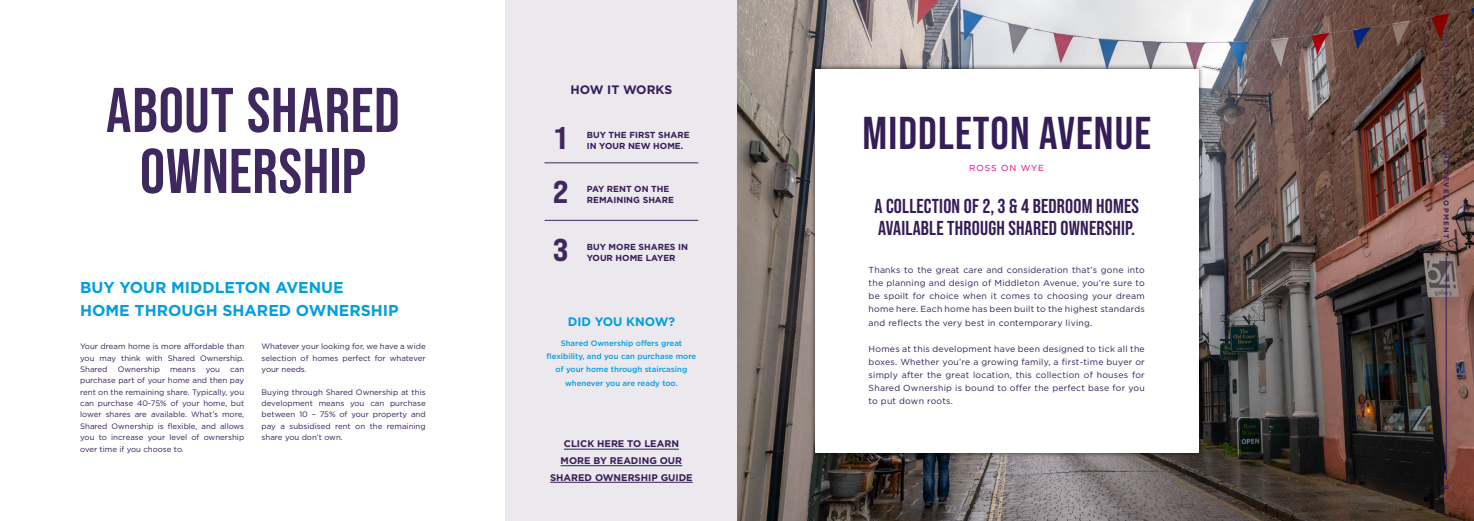
<style>
.page{position:relative;width:1474px;height:521px;background:#fff}
.page>*{position:absolute;margin:0;border:0;box-sizing:border-box;transform-origin:0 0}
.t1{font:700 63px/61px "Bebas Neue Pro";letter-spacing:.01em;color:#3f285e;text-align:center}
.t2{font:700 45.94px "Bebas Neue Pro";color:#351d57}
.t3{font:31.5px "Bebas Neue Pro Exp Eb";color:#3f285e}
.t4{font:700 20.12px/21.9px "Bebas Neue Pro";letter-spacing:.01em;color:#351d57}
.t5{font:700 15.75px/23.4px "Gotham";color:#009ee2}
.t6{font:700 12.25px "Gotham";color:#009ee2}
.t7{font:700 12.25px "Gotham";color:#351d57}
.t8{font:700 9.62px/16.5px "Gotham";color:#351d57;text-align:center}
.t9{font:8.75px/13.1px "Gotham";letter-spacing:.025em;color:#351d57;text-align:justify}
.t10{font:700 8.75px "Gotham";color:#351d57}
.t11{font:8.75px "Gotham";letter-spacing:.1em;color:#e5007e}
.t12{font:7.88px/11.4px "Gotham";color:#351d57;text-align:justify}
.t13{font:500 7.88px/13.1px "Gotham";color:#009ee2;text-align:center}
.t14{font:7px "Gotham";letter-spacing:.2em;color:#351d57}
.t15{font:700 7px "Gotham";color:#351d57}
.t16{font:500 7px "Gotham";color:#351d57}
</style>
<div class="page">
<div style="left:506px;top:0;width:231px;height:521px;background:#ebe8ee"></div>
<img style="left:737px;top:0;width:736px;height:521px">
<div style="left:809px;top:64px;width:394px;height:393px;background:#000;opacity:.75"></div>
<div style="left:815px;top:69px;width:383px;height:383px;background:#fff"></div>
<hr style="left:564px;top:449px;width:115px;height:1px;background:#351d57">
<hr style="left:560px;top:465px;width:122px;height:1px;background:#351d57">
<hr style="left:550px;top:482px;width:142px;height:1px;background:#351d57">
<hr style="left:544px;top:163px;width:154px;height:1px;background:#3f285e">
<hr style="left:544px;top:220px;width:154px;height:1px;background:#3f285e">
<hr style="left:1445px;top:257px;width:1px;height:223px;background:#351d57">
<h1 class="t1" style="left:106px;top:79px;width:295px">ABOUT SHARED<br>OWNERSHIP</h1>
<h3 class="t5" style="left:80px;top:275px;width:117px">BUY YOUR MIDDLETON</h3>
<h3 class="t5" style="left:80px;top:275px;width:320px;text-indent:195px">AVENUE<br>HOME THROUGH SHARED OWNERSHIP</h3>
<p class="t12" style="left:80px;top:340px;width:165px">Your dream home is more affordable than you may think with Shared Ownership.<br>Shared</p>
<p class="t12" style="left:118px;top:363px;width:44px">Ownership</p>
<p class="t12" style="left:170px;top:363px;width:27px">means</p>
<p class="t12" style="left:206px;top:363px;width:16px">you</p>
<p class="t12" style="left:80px;top:363px;width:166px;text-indent:150px">can purchase part of your home and then pay rent on the remaining share. Typically, you can purchase 40-75% of your home, but lower shares are available. What’s more, Shared Ownership is flexible, and allows you to increase your level of ownership over time if you choose to.</p>
<p class="t12" style="left:262px;top:340px;width:166px">Whatever your looking for, we have a wide selection of homes perfect for whatever your needs.</p>
<p class="t12" style="left:262px;top:386px;width:166px">Buying through Shared Ownership at this development means you can purchase between 10 – 75% of your property and pay a subsidised rent on the remaining share you don’t own.</p>
<h3 class="t7" style="left:570px;top:81px;width:103px">HOW IT WORKS</h3>
<h3 class="t3" style="left:555px;top:118px;width:13px">1</h3>
<h3 class="t3" style="left:553px;top:172px;width:17px">2</h3>
<h3 class="t3" style="left:553px;top:231px;width:17px">3</h3>
<p class="t10" style="left:587px;top:129px;width:104px">BUY THE FIRST SHARE</p>
<p class="t10" style="left:587px;top:140px;width:98px">IN YOUR NEW HOME.</p>
<p class="t10" style="left:587px;top:183px;width:84px">PAY RENT ON THE</p>
<p class="t10" style="left:587px;top:194px;width:89px">REMAINING SHARE</p>
<p class="t10" style="left:587px;top:241px;width:103px">BUY MORE SHARES IN</p>
<p class="t10" style="left:587px;top:253px;width:90px">YOUR HOME LAYER</p>
<h3 class="t6" style="left:568px;top:314px;width:109px">DID YOU KNOW?</h3>
<p class="t13" style="left:546px;top:337px;width:151px">Shared Ownership offers great flexibility, and you can purchase more of your home through staircasing whenever you are ready too.</p>
<p class="t8" style="left:550px;top:436px;width:144px">CLICK HERE TO LEARN<br>MORE BY READING OUR<br>SHARED OWNERSHIP GUIDE</p>
<h2 class="t2" style="left:862px;top:107px;width:45px">MIDDLETON</h2>
<h2 class="t2" style="left:1039px;top:107px;width:38px">AVENUE</h2>
<p class="t11" style="left:969px;top:163px;width:15px">Ross</p>
<p class="t11" style="left:1001px;top:163px;width:44px">On Wye</p>
<h3 class="t4" style="left:874px;top:195px;width:266px">A COLLECTION OF 2, 3 &amp; 4 BEDROOM HOMES<br>AVAILABLE THROUGH SHARED OWNERSHIP.</h3>
<p class="t9" style="left:868px;top:263px;width:278px">Thanks to the great care and consideration that’s gone into the planning and design of Middleton Avenue, you’re sure to be spoilt for choice when it comes to choosing your dream home here. Each home has been built to the highest standards and reflects the very best in contemporary living.</p>
<p class="t9" style="left:868px;top:342px;width:278px">Homes at this development have been designed to tick all the boxes. Whether you’re a growing family, a first-time buyer or simply after the great location, this collection of houses for Shared Ownership is bound to offer the perfect base for you to put down roots.</p>
<p class="t14" style="left:1450px;top:32px;width:99px;rotate:90deg">Mi ddleto n Avenu e</p>
<p class="t15" style="left:1450px;top:147px;width:93px;rotate:90deg">THE DEVELOPMENT</p>
<p class="t16" style="left:1450px;top:485px;width:6px;rotate:90deg">9</p>
</div>
